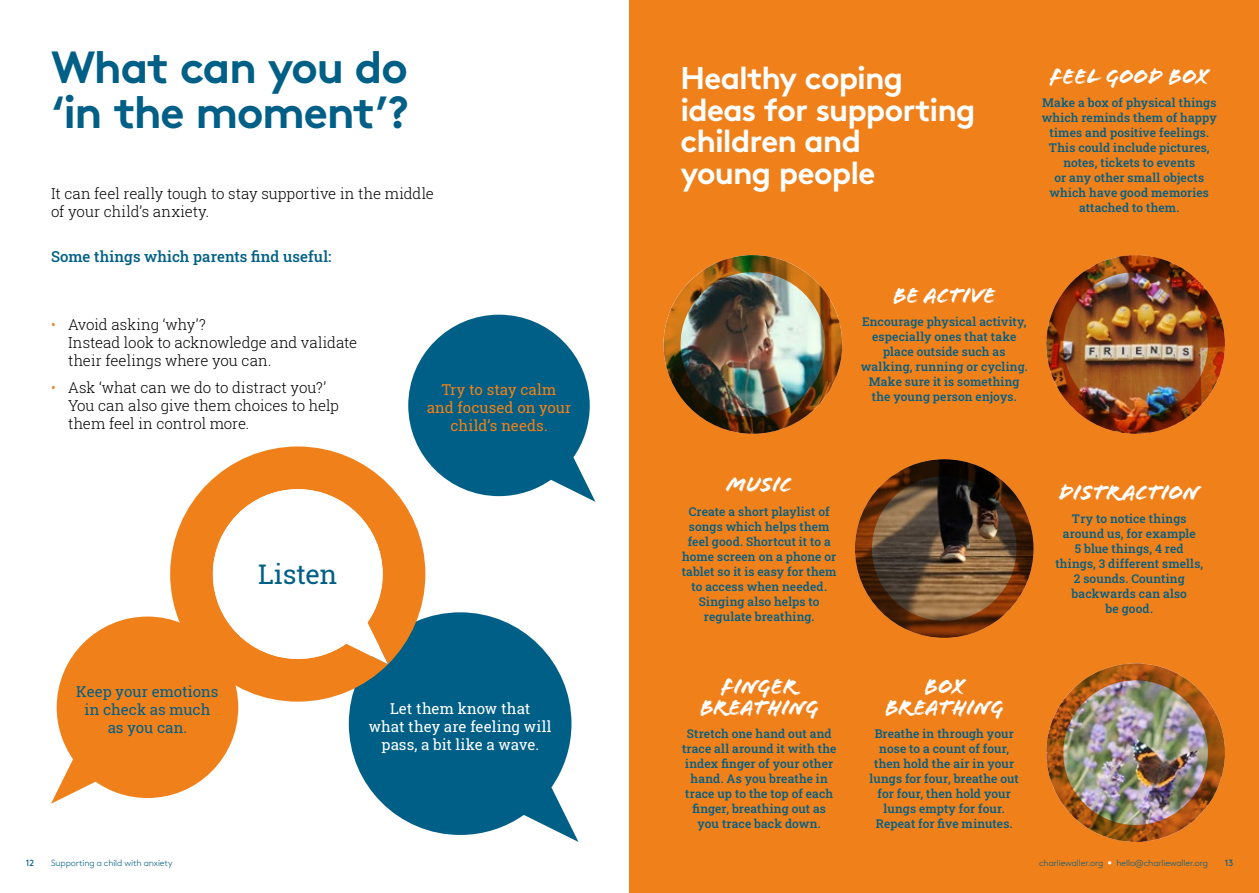
<style>
.page{position:relative;width:1259px;height:893px;background:#fff}
.page>*{position:absolute;margin:0;border:0;box-sizing:border-box;transform-origin:0 0}
.t1{font:700 45px/45px "Brown";letter-spacing:-.03em;color:#005f86}
.t2{font:700 31.5px/31.5px "Brown";letter-spacing:-.025em;color:#fff}
.t3{font:27px "Roboto Slab";letter-spacing:-.005em;color:#005f86}
.t4{font:22.5px/21px "Flood Std";letter-spacing:-.005em;color:#fff;text-align:center}
.t5{font:300 15px/18px "Roboto Slab";letter-spacing:-.005em;color:#000}
.t6{font:15px/18px "Roboto Slab";letter-spacing:.005em;color:#fff;text-align:center}
.t7{font:15px/18px "Roboto Slab";letter-spacing:.005em;color:#f0801a;text-align:center}
.t8{font:15px/18px "Roboto Slab";color:#005f86;text-align:center}
.t9{font:500 15px "Roboto Slab";letter-spacing:.005em;color:#005f86}
.t10{font:500 12px/15px "Roboto Slab";letter-spacing:.01em;color:#005f86;text-align:center}
.t11{font:300 9px "Brown";letter-spacing:-.015em;color:#005f86}
.t12{font:9px "Brown";color:#005f86}
.s1{color:#f0801a}
.s2{color:#fff}
</style>
<div class="page">
<div style="left:629px;top:0;width:630px;height:893px;background:#f0801a"></div>
<img style="left:855px;top:459px;width:178px;height:179px;border-radius:89px">
<div style="left:855px;top:459px;width:178px;height:179px;border:17px solid #f0801a;border-radius:50%"></div>
<img style="left:663px;top:255px;width:179px;height:179px;border-radius:89px">
<img style="left:1046px;top:255px;width:179px;height:179px;border-radius:89px">
<img style="left:1046px;top:663px;width:179px;height:179px;border-radius:89px">
<div style="left:1046px;top:255px;width:179px;height:179px;border:17px solid #f0801a;border-radius:50%"></div>
<div style="left:1046px;top:663px;width:179px;height:179px;border:17px solid #f0801a;border-radius:50%"></div>
<div style="left:663px;top:255px;width:179px;height:179px;border:17px solid #f0801a;border-radius:50%"></div>
<svg style="left:383px;top:612px;width:195px;height:230px;fill:#005f86"></svg>
<svg style="left:408px;top:315px;width:187px;height:187px"></svg>
<svg style="left:202px;top:446px;width:223px;height:256px;fill:#f0801a"></svg>
<svg style="left:51px;top:489px;width:337px;height:315px"></svg>
<h1 class="t1" style="left:51px;top:40px;width:359px">What can you do ‘in the moment’?</h1>
<p class="t5" style="left:51px;top:184px;width:384px">It can feel really tough to stay supportive in the middle of your child’s anxiety.</p>
<p class="t9" style="left:51px;top:246px;width:282px">Some things which parents find useful:</p>
<p class="t5" style="left:68px;top:316px;width:291px;text-indent:-17px"><span class="s1">•</span> Avoid asking ‘why’?<br>Instead look to acknowledge and validate their feelings where you can.</p>
<p class="t5" style="left:68px;top:379px;width:272px;text-indent:-17px"><span class="s1">•</span> Ask ‘what can we do to distract you?’<br>You can also give them choices to help them feel in control more.</p>
<p class="t7" style="left:427px;top:381px;width:146px">Try to stay calm and focused on your child’s needs.</p>
<p class="t8" style="left:76px;top:683px;width:144px">Keep your emotions in check as much as you can.</p>
<h3 class="t3" style="left:258px;top:556px;width:81px">Listen</h3>
<p class="t6" style="left:369px;top:699px;width:184px">Let them know that<br>what they are feeling will pass, a bit like a wave.</p>
<h2 class="t2" style="left:680px;top:59px;width:296px">Healthy coping ideas for supporting children and<br>young people</h2>
<h3 class="t4" style="left:1050px;top:66px;width:160px">Feel good box</h3>
<p class="t10" style="left:1042px;top:95px;width:176px">Make a box of physical things which reminds them of happy times and positive feelings.<br>This could include pictures, notes, tickets to events<br>or any other small objects which have good memories attached to them.</p>
<h3 class="t4" style="left:893px;top:285px;width:104px">Be active</h3>
<p class="t10" style="left:860px;top:314px;width:168px">Encourage physical activity, especially ones that take place outside such as walking, running or cycling.<br>Make sure it is something the young person enjoys.</p>
<h3 class="t4" style="left:726px;top:475px;width:67px">Music</h3>
<p class="t10" style="left:682px;top:503px;width:156px">Create a short playlist of songs which helps them feel good. Shortcut it to a home screen on a phone or tablet so it is easy for them to access when needed.<br>Singing also helps to regulate breathing.</p>
<h3 class="t4" style="left:700px;top:676px;width:120px">Finger breathing</h3>
<p class="t10" style="left:682px;top:725px;width:156px">Stretch one hand out and trace all around it with the index finger of your other hand. As you breathe in trace up to the top of each finger, breathing out as you trace back down.</p>
<h3 class="t4" style="left:884px;top:676px;width:120px">Box breathing</h3>
<p class="t10" style="left:869px;top:725px;width:151px">Breathe in through your nose to a count of four, then hold the air in your lungs for four, breathe out for four, then hold your lungs empty for four.<br>Repeat for five minutes.</p>
<h3 class="t4" style="left:1058px;top:482px;width:143px">Distraction</h3>
<p class="t10" style="left:1055px;top:511px;width:149px">Try to notice things around us, for example<br>5 blue things, 4 red things, 3 different smells,<br>2 sounds. Counting backwards can also<br>be good.</p>
<p class="t12" style="left:26px;top:856px;width:10px">12</p>
<p class="t11" style="left:51px;top:856px;width:123px">Supporting a child with anxiety</p>
<p class="t11" style="left:1039px;top:856px;width:170px">charliewaller.org <span class="s2">•</span> hello@charliewaller.org</p>
<p class="t12" style="left:1225px;top:856px;width:10px">13</p>
</div>
